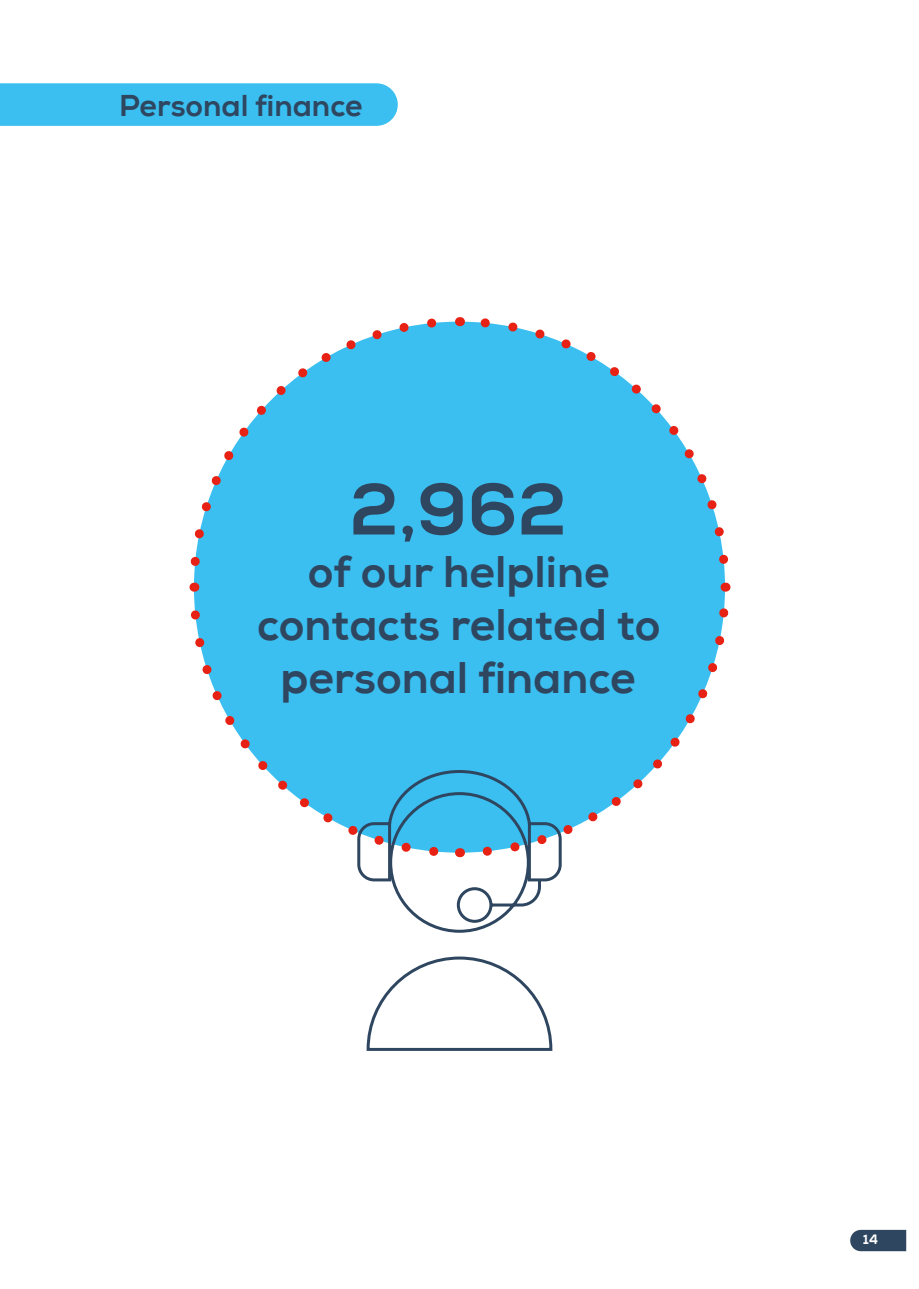
<style>
.page{position:relative;width:919px;height:1289px;background:#fff}
.page>*{position:absolute;margin:0;border:0;box-sizing:border-box;transform-origin:0 0}
.t1{font:72.45px "Nexa X Bold";color:#2f4660}
.t2{font:43.95px/52.8px "Nexa X Bold";color:#2f4660;text-align:center}
.t3{font:30px "Nexa X Bold";color:#2f4660}
.t4{font:13.5px "Nexa X Bold";color:#fff}
</style>
<div class="page">
<div style="left:0;top:83px;width:398px;height:43px;background:#3abff0"></div>
<div style="left:194px;top:321px;width:531px;height:531px;background:#3abff0;border-radius:50%"></div>
<svg style="left:563px;top:591px;width:166px;height:243px"></svg>
<svg style="left:464px;top:318px;width:265px;height:251px"></svg>
<svg style="left:190px;top:318px;width:251px;height:261px"></svg>
<svg style="left:190px;top:605px;width:166px;height:230px"></svg>
<svg style="left:356px;top:770px;width:207px;height:281px"></svg>
<svg style="left:850px;top:1229px;width:56px;height:22px"></svg>
<p class="t3" style="left:119px;top:87px;width:245px">Personal finance</p>
<p class="t1" style="left:349px;top:465px;width:219px">2,962</p>
<p class="t2" style="left:257px;top:546px;width:405px">of our helpline contacts related to personal finance</p>
<p class="t4" style="left:862px;top:1231px;width:17px">14</p>
</div>
